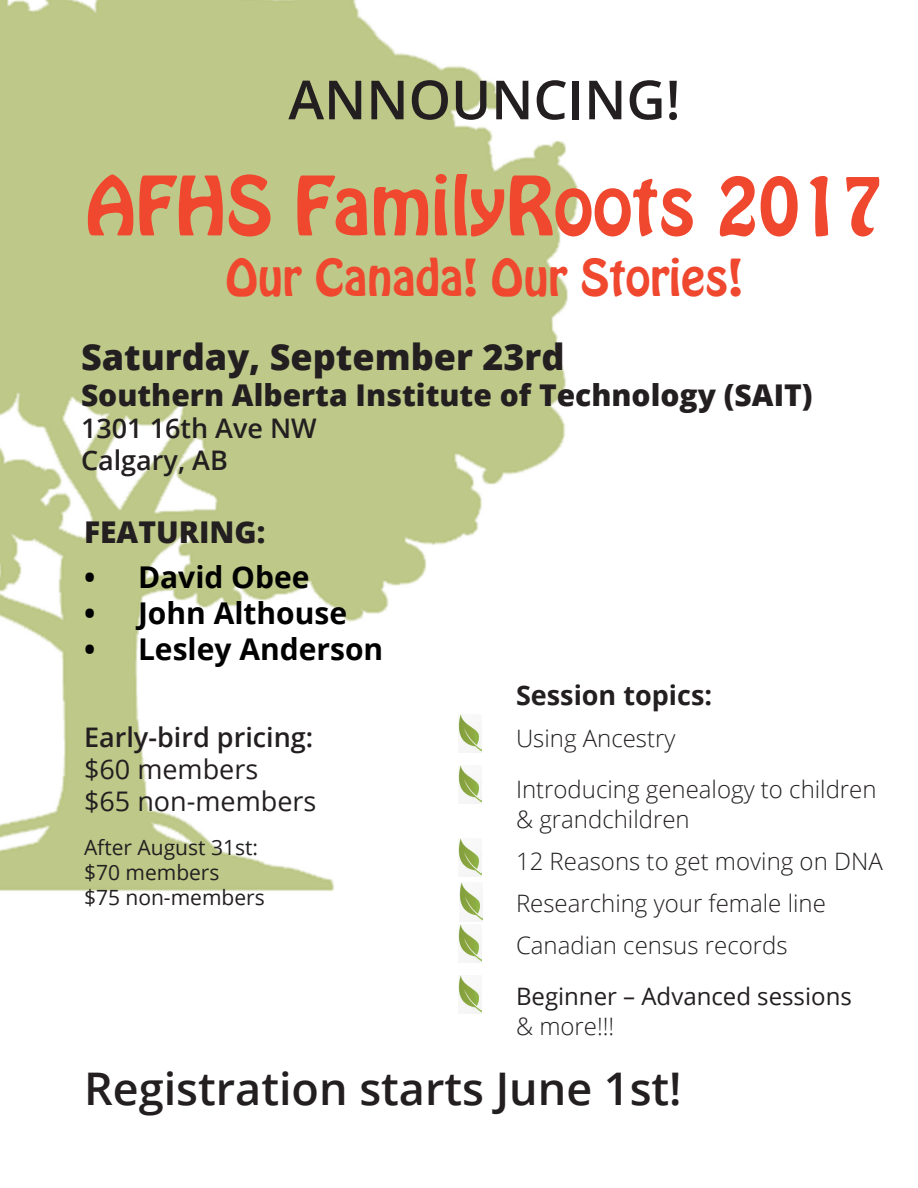
<style>
.page{position:relative;width:918px;height:1188px;background:#fff}
.page>*{position:absolute;margin:0;border:0;box-sizing:border-box;transform-origin:0 0}
.t1{font:72px "Hobo Std";color:#ef482f}
.t2{font:600 54px "Open Sans";color:#231f20}
.t3{font:600 45px "Open Sans";color:#231f20}
.t4{font:45px "Hobo Std";color:#ef482f}
.t5{font:800 36px "Open Sans";color:#231f20}
.family_roots_speaker{font:800 30px "Open Sans";color:#231f20}
.t6{font:700 30px "Open Sans";color:#000}
.t7{font:600 27px "Open Sans";color:#231f20}
.t8{font:27px "Open Sans";color:#231f20}
.session_topics{font:700 27px "Open Sans";color:#231f20}
.session_topics-2{font:300 24px/30px "Open Sans";color:#231f20}
.session_topics-3{font:24px "Open Sans";color:#231f20}
.t9{font:21px "Open Sans";color:#231f20}
</style>
<div class="page">
<img style="left:0;top:0;width:579px;height:997px">
<img style="left:458px;top:766px;width:23px;height:38px">
<img style="left:460px;top:883px;width:23px;height:38px">
<img style="left:459px;top:838px;width:22px;height:39px">
<img style="left:459px;top:925px;width:22px;height:38px">
<img style="left:458px;top:714px;width:23px;height:38px">
<img style="left:458px;top:976px;width:23px;height:38px">
<p class="t2" style="left:288px;top:63px;width:394px">ANNOUNCING!</p>
<p class="t1" style="left:85px;top:156px;width:800px">AFHS FamilyRoots 2017</p>
<p class="t4" style="left:226px;top:247px;width:519px">Our Canada! Our Stories!</p>
<p class="t5" style="left:81px;top:329px;width:485px">Saturday, September 23rd</p>
<p class="family_roots_speaker" style="left:81px;top:372px;width:733px">Southern Alberta Institute of Technology (SAIT)</p>
<p class="t7" style="left:81px;top:410px;width:237px">1301 16th Ave NW</p>
<p class="t7" style="left:81px;top:442px;width:148px">Calgary, AB</p>
<p class="family_roots_speaker" style="left:84px;top:510px;width:183px">FEATURING:</p>
<p class="t6" style="left:84px;top:556px;width:227px">• David Obee</p>
<p class="t6" style="left:84px;top:592px;width:265px">• John Althouse</p>
<p class="t6" style="left:84px;top:628px;width:301px">• Lesley Anderson</p>
<p class="session_topics" style="left:516px;top:677px;width:198px">Session topics:</p>
<p class="session_topics-2" style="left:516px;top:723px;width:161px">Using Ancestry</p>
<p class="session_topics-2" style="left:516px;top:774px;width:362px">Introducing genealogy to children &amp; grandchildren</p>
<p class="session_topics-2" style="left:516px;top:846px;width:368px">12 Reasons to get moving on DNA</p>
<p class="session_topics-2" style="left:516px;top:888px;width:311px">Researching your female line</p>
<p class="session_topics-2" style="left:516px;top:930px;width:273px">Canadian census records</p>
<p class="session_topics-3" style="left:516px;top:980px;width:337px">Beginner – Advanced sessions</p>
<p class="session_topics-2" style="left:516px;top:1011px;width:100px">&amp; more!!!</p>
<p class="t3" style="left:84px;top:1058px;width:599px">Registration starts June 1st!</p>
<p class="t7" style="left:84px;top:718px;width:231px">Early-bird pricing:</p>
<p class="t8" style="left:84px;top:751px;width:176px">$60 members</p>
<p class="t8" style="left:84px;top:783px;width:234px">$65 non-members</p>
<p class="t9" style="left:84px;top:833px;width:176px">After August 31st:</p>
<p class="t9" style="left:84px;top:858px;width:137px">$70 members</p>
<p class="t9" style="left:84px;top:883px;width:182px">$75 non-members</p>
</div>
